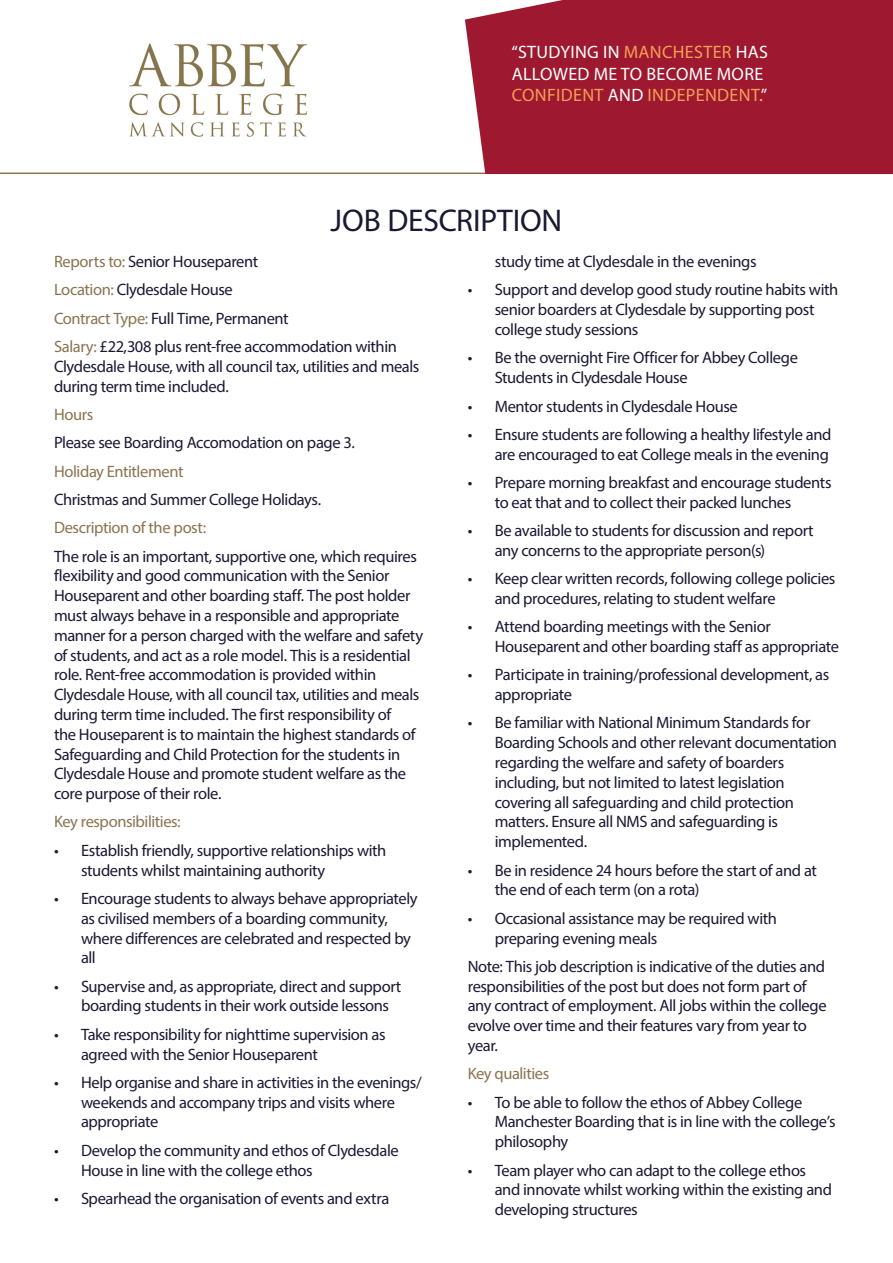
<style>
.page{position:relative;width:893px;height:1263px;background:#fff}
.page>*{position:absolute;margin:0;border:0;box-sizing:border-box;transform-origin:0 0}
.t1{font:31.5px "Myriad Pro";letter-spacing:-.005em;color:#191933}
.t2{font:18px/21.6px "Myriad Pro";letter-spacing:.02em;color:#fff}
.t3{font:16.5px/19.8px "Myriad Pro";letter-spacing:-.025em;color:#191933}
.t4{font:16.5px "Myriad Pro";letter-spacing:-.025em;color:#89744f}
.s1{color:#f69e56}
.s2{color:#ffc647}
.s3{color:#89744f}
</style>
<div class="page">
<hr style="left:0;top:173px;width:893px;height:1px;background:#89744f">
<div style="left:465px;top:0;width:428px;height:174px;background:#9e192f"></div>
<img style="left:129px;top:43px;width:179px;height:94px">
<p class="t2" style="left:511px;top:41px;width:258px">“STUDYING IN <span class="s1">MANCHESTER</span> HAS<br>ALLOWED ME TO BECOME MORE<br><span class="s1">CONFIDENT</span> AND <span class="s1">INDEPENDENT</span><span class="s2">.</span>”</p>
<p class="t1" style="left:331px;top:201px;width:233px">JOB DESCRIPTION</p>
<p class="t3" style="left:54px;top:251px;width:206px"><span class="s3">Reports to:</span> Senior Houseparent</p>
<p class="t3" style="left:54px;top:280px;width:180px"><span class="s3">Location:</span> Clydesdale House</p>
<p class="t3" style="left:54px;top:308px;width:236px"><span class="s3">Contract Type:</span> Full Time, Permanent</p>
<p class="t3" style="left:54px;top:336px;width:367px"><span class="s3">Salary:</span> £22,308 plus rent-free accommodation within<br>Clydesdale House, with all council tax, utilities and meals during term time included.</p>
<p class="t4" style="left:54px;top:404px;width:41px">Hours</p>
<p class="t3" style="left:54px;top:433px;width:302px">Please see Boarding Accomodation on page 3.</p>
<p class="t4" style="left:54px;top:461px;width:131px">Holiday Entitlement</p>
<p class="t3" style="left:54px;top:489px;width:269px">Christmas and Summer College Holidays.</p>
<p class="t4" style="left:54px;top:517px;width:154px">Description of the post:</p>
<p class="t3" style="left:54px;top:546px;width:371px">The role is an important, supportive one, which requires flexibility and good communication with the Senior Houseparent and other boarding staff. The post holder must always behave in a responsible and appropriate manner for a person charged with the welfare and safety of students, and act as a role model. This is a residential role. Rent-free accommodation is provided within Clydesdale House, with all council tax, utilities and meals during term time included. The first responsibility of<br>the Houseparent is to maintain the highest standards of Safeguarding and Child Protection for the students in Clydesdale House and promote student welfare as the core purpose of their role.</p>
<p class="t4" style="left:54px;top:812px;width:128px">Key responsibilities:</p>
<p class="t3" style="left:81px;top:840px;width:307px;text-indent:-27px">• Establish friendly, supportive relationships with students whilst maintaining authority</p>
<p class="t3" style="left:81px;top:888px;width:338px;text-indent:-27px">• Encourage students to always behave appropriately as civilised members of a boarding community, where differences are celebrated and respected by all</p>
<p class="t3" style="left:81px;top:976px;width:322px;text-indent:-27px">• Supervise and, as appropriate, direct and support boarding students in their work outside lessons</p>
<p class="t3" style="left:81px;top:1024px;width:306px;text-indent:-27px">• Take responsibility for nighttime supervision as agreed with the Senior Houseparent</p>
<p class="t3" style="left:81px;top:1072px;width:342px;text-indent:-27px">• Help organise and share in activities in the evenings/ weekends and accompany trips and visits where appropriate</p>
<p class="t3" style="left:81px;top:1140px;width:319px;text-indent:-27px">• Develop the community and ethos of Clydesdale<br>House in line with the college ethos</p>
<p class="t3" style="left:54px;top:1188px;width:337px">• Spearhead the organisation of events and extra</p>
<p class="t3" style="left:495px;top:251px;width:263px">study time at Clydesdale in the evenings</p>
<p class="t3" style="left:495px;top:280px;width:345px;text-indent:-27px">• Support and develop good study routine habits with senior boarders at Clydesdale by supporting post college study sessions</p>
<p class="t3" style="left:495px;top:348px;width:305px;text-indent:-27px">• Be the overnight Fire Officer for Abbey College<br>Students in Clydesdale House</p>
<p class="t3" style="left:468px;top:396px;width:272px">• Mentor students in Clydesdale House</p>
<p class="t3" style="left:468px;top:424px;width:365px;text-align:right">• Ensure students are following a healthy lifestyle and are encouraged to eat College meals in the evening</p>
<p class="t3" style="left:495px;top:472px;width:338px;text-indent:-27px">• Prepare morning breakfast and encourage students to eat that and to collect their packed lunches</p>
<p class="t3" style="left:495px;top:520px;width:320px;text-indent:-27px">• Be available to students for discussion and report any concerns to the appropriate person(s)</p>
<p class="t3" style="left:495px;top:568px;width:342px;text-indent:-27px">• Keep clear written records, following college policies and procedures, relating to student welfare</p>
<p class="t3" style="left:495px;top:616px;width:346px;text-indent:-27px">• Attend boarding meetings with the Senior<br>Houseparent and other boarding staff as appropriate</p>
<p class="t3" style="left:495px;top:665px;width:336px;text-indent:-27px">• Participate in training/professional development, as appropriate</p>
<p class="t3" style="left:495px;top:713px;width:344px;text-indent:-27px">• Be familiar with National Minimum Standards for Boarding Schools and other relevant documentation regarding the welfare and safety of boarders including, but not limited to latest legislation covering all safeguarding and child protection matters. Ensure all NMS and safeguarding is implemented.</p>
<p class="t3" style="left:495px;top:860px;width:324px;text-indent:-27px">• Be in residence 24 hours before the start of and at the end of each term (on a rota)</p>
<p class="t3" style="left:495px;top:908px;width:284px;text-indent:-27px">• Occasional assistance may be required with preparing evening meals</p>
<p class="t3" style="left:468px;top:956px;width:360px">Note: This job description is indicative of the duties and responsibilities of the post but does not form part of any contract of employment. All jobs within the college evolve over time and their features vary from year to year.</p>
<p class="t4" style="left:468px;top:1063px;width:83px">Key qualities</p>
<p class="t3" style="left:495px;top:1092px;width:342px;text-indent:-27px">• To be able to follow the ethos of Abbey College<br>Manchester Boarding that is in line with the college’s philosophy</p>
<p class="t3" style="left:495px;top:1160px;width:339px;text-indent:-27px">• Team player who can adapt to the college ethos and innovate whilst working within the existing and developing structures</p>
</div>
